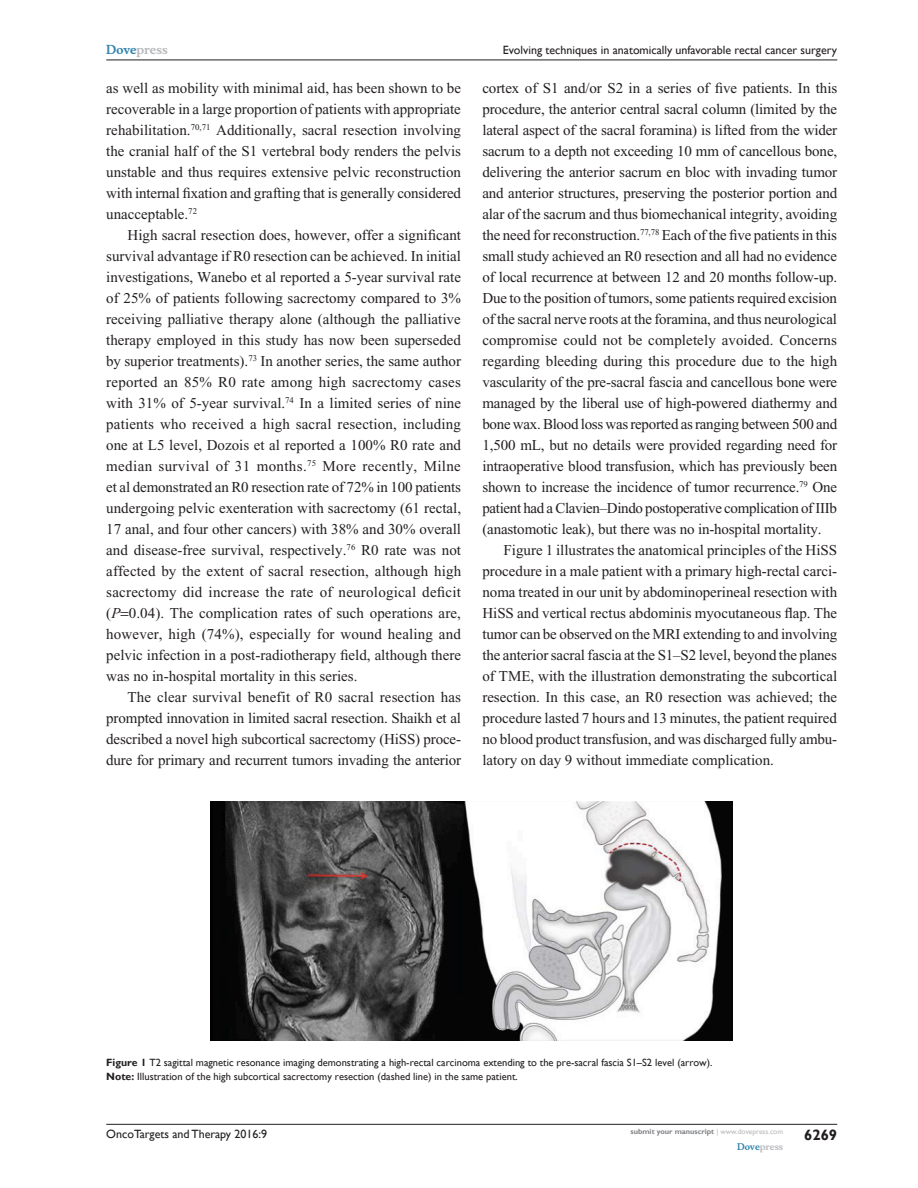
<style>
.page{position:relative;width:918px;height:1188px;background:#fff}
.page>*{position:absolute;margin:0;border:0;box-sizing:border-box;transform-origin:0 0}
.Tx{font:15px/21px "Times New Roman";letter-spacing:-.01em;color:#231f20;text-align:justify}
.TxF{font:15px/21px "Times New Roman";letter-spacing:-.01em;color:#231f20;text-align:justify}
.t1{font:700 15px "Gill Sans";color:#231f20}
.t2{font:12px "Gill Sans";color:#231f20}
.t3{font:700 12px "Musee";color:#b8b9bc}
.FigC{font:10.5px "Gill Sans";color:#231f20}
.FigSNRI{font:10.5px "Gill Sans";color:#231f20}
.t4{font:700 9px "Musee";color:#b8b9bc}
.t5{font:700 7.5px "Gill Sans";color:#808285}
.s1{color:#3485ae}
.s2{font-style:italic}
.s3{font-weight:700}
.s4{font-weight:400;color:#b8b9bc}
</style>
<div class="page">
<hr style="left:106px;top:1124px;width:731px;height:1px;background:#231f20">
<hr style="left:106px;top:60px;width:731px;height:1px;background:#231f20">
<img style="left:211px;top:802px;width:522px;height:239px">
<p class="t3" style="left:106px;top:43px;width:63px"><span class="s1">Dove</span>press</p>
<p class="TxF" style="left:106px;top:77px;width:356px">as well as mobility with minimal aid, has been shown to be recoverable in a large proportion of patients with appropriate rehabilitation.<sup>70,71</sup> Additionally, sacral resection involving the cranial half of the S1 vertebral body renders the pelvis unstable and thus requires extensive pelvic reconstruction with internal fixation and grafting that is generally considered unacceptable.<sup>72</sup></p>
<p class="Tx" style="left:106px;top:224px;width:357px;text-indent:21px">High sacral resection does, however, offer a significant survival advantage if R0 resection can be achieved. In initial investigations, Wanebo et al reported a 5-year survival rate of 25% of patients following sacrectomy compared to 3% receiving palliative therapy alone (although the palliative therapy employed in this study has now been superseded by superior treatments).<sup>73</sup> In another series, the same author reported an 85% R0 rate among high sacrectomy cases with 31% of 5-year survival.<sup>74</sup> In a limited series of nine patients who received a high sacral resection, including one at L5 level, Dozois et al reported a 100% R0 rate and median survival of 31 months.<sup>75</sup> More recently, Milne et al demonstrated an R0 resection rate of 72% in 100 patients undergoing pelvic exenteration with sacrectomy (61 rectal, 17 anal, and four other cancers) with 38% and 30% overall and disease-free survival, respectively.<sup>76</sup> R0 rate was not affected by the extent of sacral resection, although high sacrectomy did increase the rate of neurological deficit (<span class="s2">P</span> 0.04). The complication rates of such operations are, however, high (74%), especially for wound healing and pelvic infection in a post-radiotherapy field, although there was no in-hospital mortality in this series.</p>
<p class="Tx" style="left:106px;top:686px;width:356px;text-indent:21px">The clear survival benefit of R0 sacral resection has prompted innovation in limited sacral resection. Shaikh et al described a novel high subcortical sacrectomy (HiSS) proce&shy;dure for primary and recurrent tumors invading the anterior</p>
<p class="t2" style="left:503px;top:43px;width:336px">Evolving techniques in anatomically unfavorable rectal cancer surgery</p>
<p class="Tx" style="left:482px;top:77px;width:356px">cortex of S1 and/or S2 in a series of five patients. In this procedure, the anterior central sacral column (limited by the lateral aspect of the sacral foramina) is lifted from the wider sacrum to a depth not exceeding 10 mm of cancellous bone, delivering the anterior sacrum en bloc with invading tumor and anterior structures, preserving the posterior portion and alar of the sacrum and thus biomechanical integrity, avoiding the need for reconstruction.<sup>77,78</sup> Each of the five patients in this small study achieved an R0 resection and all had no evidence of local recurrence at between 12 and 20 months follow-up.<br>Due to the position of tumors, some patients required excision of the sacral nerve roots at the foramina, and thus neurological compromise could not be completely avoided. Concerns regarding bleeding during this procedure due to the high vascularity of the pre-sacral fascia and cancellous bone were managed by the liberal use of high-powered diathermy and bone wax. Blood loss was reported as ranging between 500 and 1,500 mL, but no details were provided regarding need for intraoperative blood transfusion, which has previously been shown to increase the incidence of tumor recurrence.<sup>79</sup> One patient had a Clavien–Dindo postoperative complication of IIIb (anastomotic leak), but there was no in-hospital mortality.</p>
<p class="Tx" style="left:482px;top:539px;width:356px;text-indent:21px">Figure 1 illustrates the anatomical principles of the HiSS procedure in a male patient with a primary high-rectal carci&shy;noma treated in our unit by abdominoperineal resection with HiSS and vertical rectus abdominis myocutaneous flap. The tumor can be observed on the MRI extending to and involving the anterior sacral fascia at the S1–S2 level, beyond the planes of TME, with the illustration demonstrating the subcortical resection. In this case, an R0 resection was achieved; the procedure lasted 7 hours and 13 minutes, the patient required no blood product transfusion, and was discharged fully ambu&shy;latory on day 9 without immediate complication.</p>
<p class="FigC" style="left:106px;top:1056px;width:608px"><span class="s3">Figure 1</span> T2 sagittal magnetic resonance imaging demonstrating a high-rectal carcinoma extending to the pre-sacral fascia S1–S2 level (arrow).</p>
<p class="FigSNRI" style="left:106px;top:1070px;width:413px"><span class="s3">Note:</span> Illustration of the high subcortical sacrectomy resection (dashed line) in the same patient.</p>
<p class="t2" style="left:106px;top:1127px;width:162px">OncoTargets and Therapy 2016:9</p>
<p class="t5" style="left:631px;top:1127px;width:154px">submit your manuscript <span class="s4">| www.dovepress.com</span></p>
<p class="t4" style="left:737px;top:1141px;width:48px"><span class="s1">Dove</span>press</p>
<p class="t1" style="left:804px;top:1126px;width:35px">6269</p>
</div>
